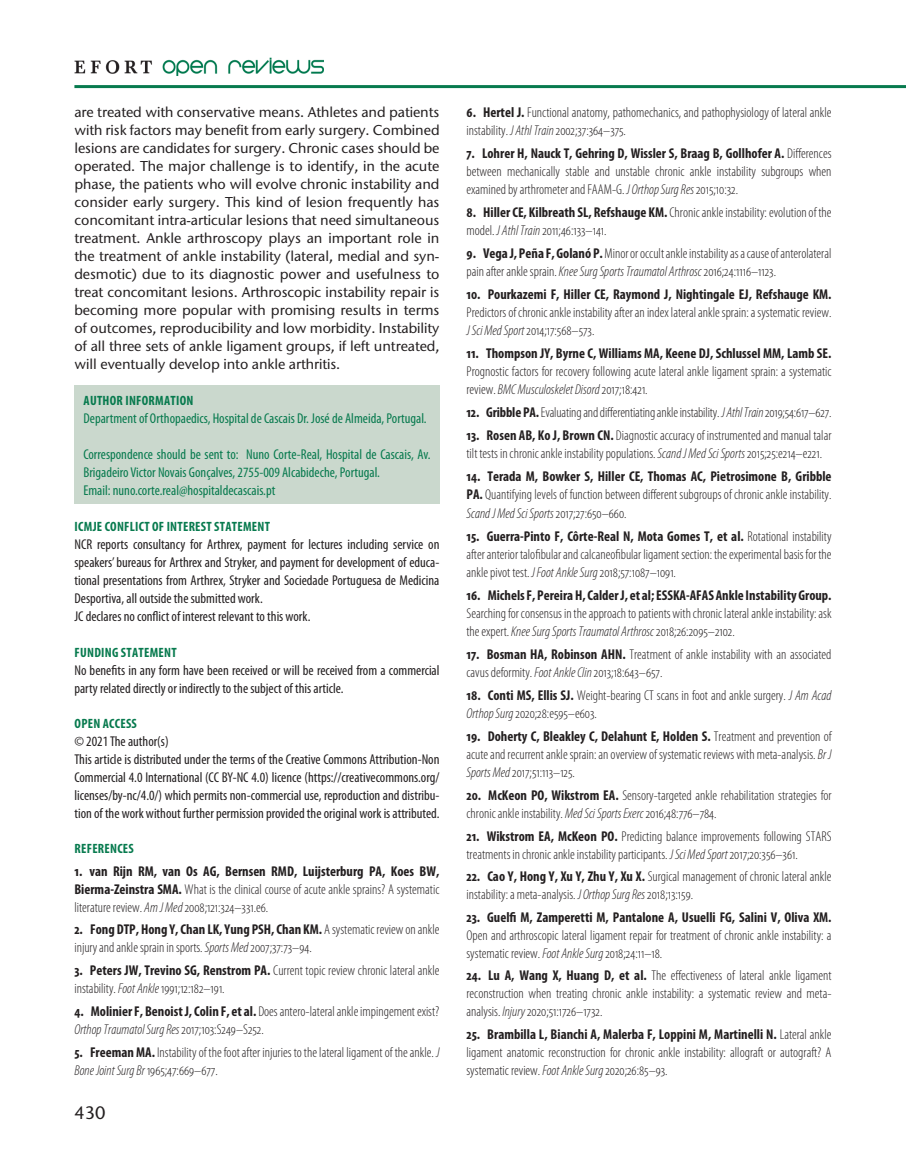
<style>
.page{position:relative;width:906px;height:1170px;background:#fff}
.page>*{position:absolute;margin:0;border:0;box-sizing:border-box;transform-origin:0 0}
.t1{font:500 18px "Stone Sans ITC Pro";color:#231f20}
.t2{font:300 condensed 14.25px/18px "Myriad Pro";color:#231f20}
.t3{font:500 14.25px/18px "Stone Sans ITC Pro";letter-spacing:-.005em;color:#231f20;text-align:justify}
.t4{font:condensed 14.25px/18px "Myriad Pro";color:#231f20}
.t5{font:700 condensed 14.25px "Myriad Pro";color:#231f20}
.t6{font:condensed 14.25px/18px "Myriad Pro";color:#077a4e}
.t7{font:700 condensed 13.5px "Myriad Pro";letter-spacing:.02em;color:#077a4e}
.s1{font-weight:700}
.s2{font-style:italic}
</style>
<div class="page">
<img style="left:74px;top:57px;width:250px;height:19px">
<hr style="left:74px;top:85px;width:832px;height:3px;background:#077a4e">
<div style="left:74px;top:385px;width:365px;height:118px;background:#cad8cd"></div>
<p class="t3" style="left:74px;top:103px;width:366px">are treated with conservative means. Athletes and patients with risk factors may benefit from early surgery. Combined lesions are candidates for surgery. Chronic cases should be operated. The major challenge is to identify, in the acute phase, the patients who will evolve chronic instability and consider early surgery. This kind of lesion frequently has concomitant intra-articular lesions that need simultaneous treatment. Ankle arthroscopy plays an important role in the treatment of ankle instability (lateral, medial and syn&shy;desmotic) due to its diagnostic power and usefulness to treat concomitant lesions. Arthroscopic instability repair is becoming more popular with promising results in terms of outcomes, reproducibility and low morbidity. Instability of all three sets of ankle ligament groups, if left untreated, will eventually develop into ankle arthritis.</p>
<p class="t7" style="left:84px;top:392px;width:111px">Author Information</p>
<p class="t6" style="left:83px;top:409px;width:345px">Department of Orthopaedics, Hospital de Cascais Dr. José de Almeida, Portugal.</p>
<p class="t6" style="left:83px;top:445px;width:348px">Correspondence should be sent to: Nuno Corte-Real, Hospital de Cascais, Av.<br>Brigadeiro Victor Novais Gonçalves, 2755-009 Alcabideche, Portugal.<br>Email: nuno.corte.real@hospitaldecascais.pt</p>
<p class="t7" style="left:75px;top:518px;width:197px">ICMJE Conflict of interest statement</p>
<p class="t4" style="left:74px;top:535px;width:366px">NCR reports consultancy for Arthrex, payment for lectures including service on speakers’ bureaus for Arthrex and Stryker, and payment for development of educa&shy;tional presentations from Arthrex, Stryker and Sociedade Portuguesa de Medicina Desportiva, all outside the submitted work.<br>JC declares no conflict of interest relevant to this work.</p>
<p class="t7" style="left:75px;top:644px;width:104px">Funding statement</p>
<p class="t4" style="left:74px;top:661px;width:366px">No benefits in any form have been received or will be received from a commercial party related directly or indirectly to the subject of this article.</p>
<p class="t7" style="left:75px;top:714px;width:64px">Open access</p>
<p class="t4" style="left:74px;top:731px;width:366px">© 2021 The author(s)<br>This article is distributed under the terms of the Creative Commons Attribution-Non Commercial 4.0 International (CC BY-NC 4.0) licence (https://creativecommons.org/ licenses/by-nc/4.0/) which permits non-commercial use, reproduction and distribu&shy;tion of the work without further permission provided the original work is attributed.</p>
<p class="t7" style="left:75px;top:840px;width:61px">References</p>
<p class="t2" style="left:74px;top:862px;width:366px;text-align:justify"><span class="s1">1. van Rijn RM, van Os AG, Bernsen RMD, Luijsterburg PA, Koes BW, Bierma-Zeinstra SMA.</span> What is the clinical course of acute ankle sprains? A systematic literature review. <span class="s2">Am J Med</span> 2008;121:324–331.e6.</p>
<p class="t2" style="left:74px;top:920px;width:366px"><span class="s1">2. Fong DTP, Hong Y, Chan LK, Yung PSH, Chan KM.</span> A systematic review on ankle injury and ankle sprain in sports. <span class="s2">Sports Med</span> 2007;37:73–94.</p>
<p class="t2" style="left:74px;top:961px;width:366px"><span class="s1">3. Peters JW, Trevino SG, Renstrom PA.</span> Current topic review chronic lateral ankle instability. <span class="s2">Foot Ankle</span> 1991;12:182–191.</p>
<p class="t2" style="left:74px;top:1002px;width:366px"><span class="s1">4. Molinier F, Benoist J, Colin F, et al.</span> Does antero-lateral ankle impingement exist?<br><span class="s2">Orthop Traumatol Surg Res</span> 2017;103:S249–S252.</p>
<p class="t2" style="left:74px;top:1043px;width:366px"><span class="s1">5. Freeman MA.</span> Instability of the foot after injuries to the lateral ligament of the ankle. <span class="s2">J<br>Bone Joint Surg Br</span> 1965;47:669–677.</p>
<p class="t1" style="left:74px;top:1101px;width:32px">430</p>
<p class="t2" style="left:466px;top:104px;width:366px"><span class="s1">6. Hertel J.</span> Functional anatomy, pathomechanics, and pathophysiology of lateral ankle instability. <span class="s2">J Athl Train</span> 2002;37:364–375.</p>
<p class="t2" style="left:466px;top:145px;width:366px;text-align:justify"><span class="s1">7. Lohrer H, Nauck T, Gehring D, Wissler S, Braag B, Gollhofer A.</span> Differences between mechanically stable and unstable chronic ankle instability subgroups when examined by arthrometer and FAAM-G. <span class="s2">J Orthop Surg Res</span> 2015;10:32.</p>
<p class="t2" style="left:466px;top:204px;width:366px"><span class="s1">8. Hiller CE, Kilbreath SL, Refshauge KM.</span> Chronic ankle instability: evolution of the model. <span class="s2">J Athl Train</span> 2011;46:133–141.</p>
<p class="t2" style="left:466px;top:245px;width:366px"><span class="s1">9. Vega J, Peña F, Golanó P.</span> Minor or occult ankle instability as a cause of anterolateral pain after ankle sprain. <span class="s2">Knee Surg Sports Traumatol Arthrosc</span> 2016;24:1116–1123.</p>
<p class="t5" style="left:466px;top:286px;width:366px">10. Pourkazemi F, Hiller CE, Raymond J, Nightingale EJ, Refshauge KM.</p>
<p class="t2" style="left:466px;top:304px;width:366px">Predictors of chronic ankle instability after an index lateral ankle sprain: a systematic review.<br><span class="s2">J Sci Med Sport</span> 2014;17:568–573.</p>
<p class="t5" style="left:466px;top:345px;width:366px">11. Thompson JY, Byrne C, Williams MA, Keene DJ, Schlussel MM, Lamb SE.</p>
<p class="t2" style="left:466px;top:363px;width:366px">Prognostic factors for recovery following acute lateral ankle ligament sprain: a systematic review. <span class="s2">BMC Musculoskelet Disord</span> 2017;18:421.</p>
<p class="t2" style="left:466px;top:404px;width:366px"><span class="s1">12. Gribble PA.</span> Evaluating and differentiating ankle instability. <span class="s2">J Athl Train</span> 2019;54:617–627.</p>
<p class="t2" style="left:466px;top:427px;width:366px"><span class="s1">13. Rosen AB, Ko J, Brown CN.</span> Diagnostic accuracy of instrumented and manual talar tilt tests in chronic ankle instability populations. <span class="s2">Scand J Med Sci Sports</span> 2015;25:e214–e221.</p>
<p class="t2" style="left:466px;top:468px;width:366px;text-align:justify"><span class="s1">14. Terada M, Bowker S, Hiller CE, Thomas AC, Pietrosimone B, Gribble PA.</span> Quantifying levels of function between different subgroups of chronic ankle instability.<br><span class="s2">Scand J Med Sci Sports</span> 2017;27:650–660.</p>
<p class="t2" style="left:466px;top:527px;width:366px;text-align:justify"><span class="s1">15. Guerra-Pinto F, Côrte-Real N, Mota Gomes T, et al.</span> Rotational instability after anterior talofibular and calcaneofibular ligament section: the experimental basis for the ankle pivot test. <span class="s2">J Foot Ankle Surg</span> 2018;57:1087–1091.</p>
<p class="t5" style="left:466px;top:586px;width:231px">16. Michels F, Pereira H, Calder J, et al; ESSKA-AFAS</p>
<p class="t5" style="left:716px;top:586px;width:117px">Ankle Instability Group.</p>
<p class="t2" style="left:466px;top:604px;width:366px">Searching for consensus in the approach to patients with chronic lateral ankle instability: ask the expert. <span class="s2">Knee Surg Sports Traumatol Arthrosc</span> 2018;26:2095–2102.</p>
<p class="t2" style="left:466px;top:645px;width:366px"><span class="s1">17. Bosman HA, Robinson AHN.</span> Treatment of ankle instability with an associated cavus deformity. <span class="s2">Foot Ankle Clin</span> 2013;18:643–657.</p>
<p class="t2" style="left:466px;top:686px;width:366px"><span class="s1">18. Conti MS, Ellis SJ.</span> Weight-bearing CT scans in foot and ankle surgery. <span class="s2">J Am Acad<br>Orthop Surg</span> 2020;28:e595–e603.</p>
<p class="t2" style="left:466px;top:727px;width:366px;text-align:justify"><span class="s1">19. Doherty C, Bleakley C, Delahunt E, Holden S.</span> Treatment and prevention of acute and recurrent ankle sprain: an overview of systematic reviews with meta-analysis. <span class="s2">Br J Sports Med</span> 2017;51:113–125.</p>
<p class="t2" style="left:466px;top:786px;width:366px"><span class="s1">20. McKeon PO, Wikstrom EA.</span> Sensory-targeted ankle rehabilitation strategies for chronic ankle instability. <span class="s2">Med Sci Sports Exerc</span> 2016;48:776–784.</p>
<p class="t2" style="left:466px;top:827px;width:366px"><span class="s1">21. Wikstrom EA, McKeon PO.</span> Predicting balance improvements following STARS treatments in chronic ankle instability participants. <span class="s2">J Sci Med Sport</span> 2017;20:356–361.</p>
<p class="t2" style="left:466px;top:867px;width:366px"><span class="s1">22. Cao Y, Hong Y, Xu Y, Zhu Y, Xu X.</span> Surgical management of chronic lateral ankle instability: a meta-analysis. <span class="s2">J Orthop Surg Res</span> 2018;13:159.</p>
<p class="t5" style="left:466px;top:907px;width:366px">23. Guelfi M, Zamperetti M, Pantalone A, Usuelli FG, Salini V, Oliva XM.</p>
<p class="t2" style="left:466px;top:926px;width:366px">Open and arthroscopic lateral ligament repair for treatment of chronic ankle instability: a systematic review. <span class="s2">Foot Ankle Surg</span> 2018;24:11–18.</p>
<p class="t2" style="left:466px;top:966px;width:366px;text-align:justify"><span class="s1">24. Lu A, Wang X, Huang D, et al.</span> The effectiveness of lateral ankle ligament reconstruction when treating chronic ankle instability: a systematic review and meta&shy;analysis. <span class="s2">Injury</span> 2020;51:1726–1732.</p>
<p class="t2" style="left:466px;top:1025px;width:366px;text-align:justify"><span class="s1">25. Brambilla L, Bianchi A, Malerba F, Loppini M, Martinelli N.</span> Lateral ankle ligament anatomic reconstruction for chronic ankle instability: allograft or autograft? A systematic review. <span class="s2">Foot Ankle Surg</span> 2020;26:85–93.</p>
</div>
